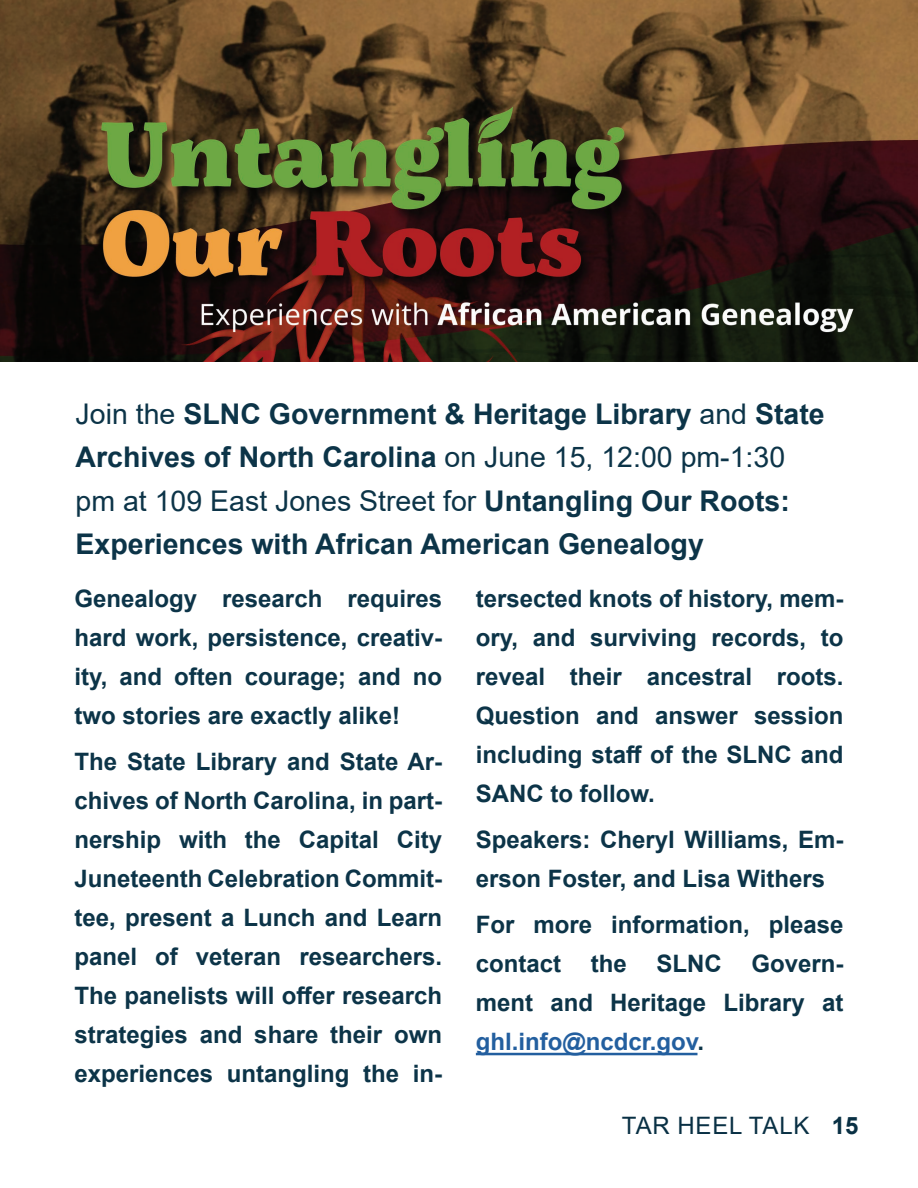
<style>
.page{position:relative;width:918px;height:1188px;background:#fff}
.page>*{position:absolute;margin:0;border:0;box-sizing:border-box;transform-origin:0 0}
.Paragraph_heading_16{font:700 28.5px/43.5px "Arial";color:#0c3448}
.Paragraph_heading_16-2{font:700 24px/39px "Arial";color:#0c3448;text-align:justify}
.t1{font:24px "Arial";letter-spacing:.035em;color:#093044}
.s1{font-weight:400}
.s2{color:#235f9f}
.s3{font-weight:700}
</style>
<div class="page">
<img style="left:0;top:0;width:918px;height:362px">
<hr style="left:476px;top:1053px;width:222px;height:2px;background:#235f9f">
<p class="Paragraph_heading_16" style="left:76px;top:392px;width:751px"><span class="s1">Join the</span> SLNC Government &amp; Heritage Library <span class="s1">and</span> State Archives of North Carolina <span class="s1">on June 15, 12:00 pm-1:30 pm at 109 East Jones Street for</span> Untangling Our Roots:<br>Experiences with African American Genealogy</p>
<p class="Paragraph_heading_16-2" style="left:75px;top:579px;width:369px">Genealogy research requires hard work, persistence, creativ&shy;ity, and often courage; and no two stories are exactly alike!</p>
<p class="Paragraph_heading_16-2" style="left:75px;top:742px;width:369px">The State Library and State Ar&shy;chives of North Carolina, in part&shy;nership with the Capital City Juneteenth Celebration Commit&shy;tee, present a Lunch and Learn panel of veteran researchers.<br>The panelists will offer research strategies and share their own experiences untangling the in-</p>
<p class="Paragraph_heading_16-2" style="left:476px;top:579px;width:369px">tersected knots of history, mem&shy;ory, and surviving records, to reveal their ancestral roots.<br>Question and answer session including staff of the SLNC and SANC to follow.</p>
<p class="Paragraph_heading_16-2" style="left:476px;top:820px;width:369px">Speakers: Cheryl Williams, Em&shy;erson Foster, and Lisa Withers</p>
<p class="Paragraph_heading_16-2" style="left:476px;top:905px;width:369px">For more information, please contact the SLNC Govern&shy;ment and Heritage Library at <span class="s2">ghl.info@ncdcr.gov</span>.</p>
<p class="t1" style="left:622px;top:1109px;width:238px">TAR HEEL TALK <span class="s3">15</span></p>
</div>
